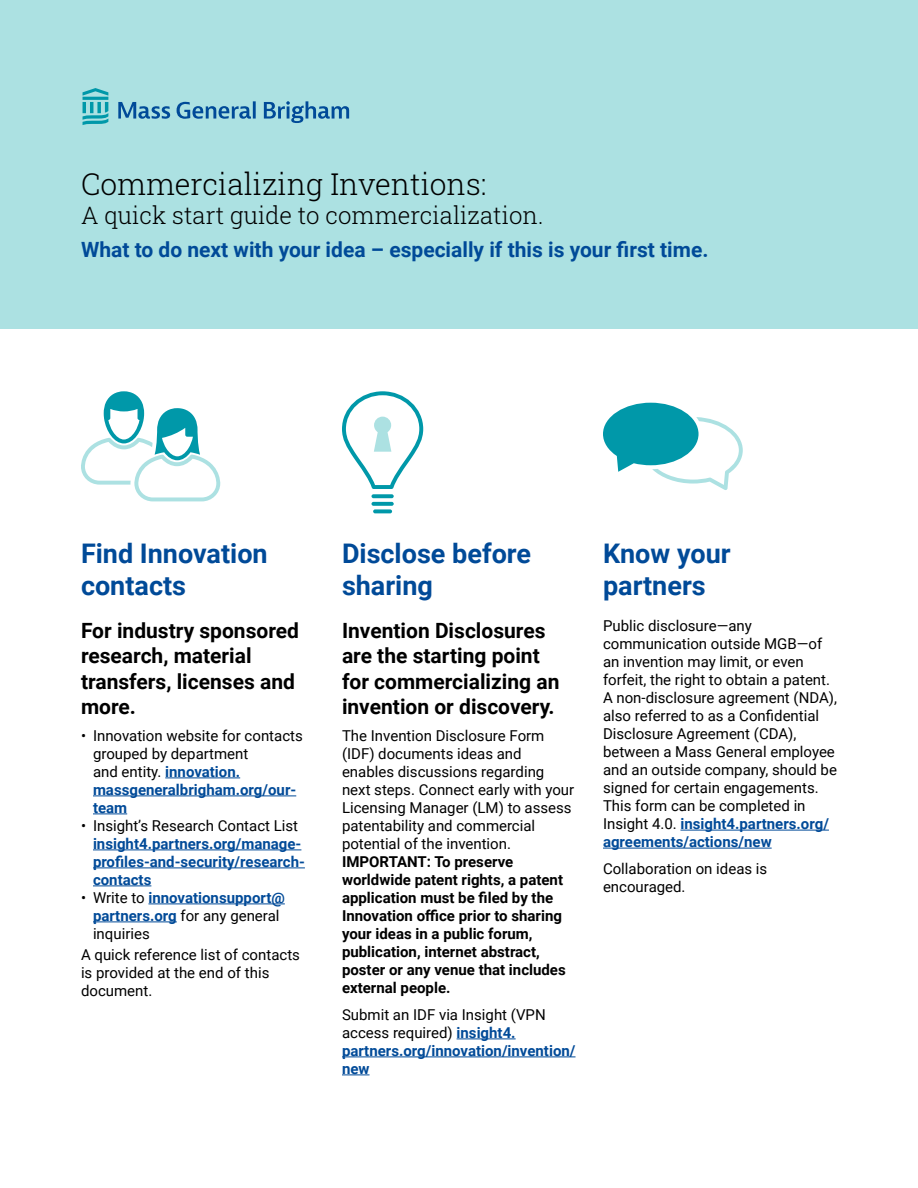
<style>
.page{position:relative;width:918px;height:1188px;background:#fff}
.page>*{position:absolute;margin:0;border:0;box-sizing:border-box;transform-origin:0 0}
.t1{font:300 30px "Roboto Slab";color:#000}
.t2{font:700 27px/32.4px "Roboto";color:#004a98}
.t3{font:300 24px "Roboto Slab";color:#000}
.t4{font:700 21px/25.2px "Roboto";color:#000}
.t5{font:700 21px "Roboto";color:#004a98}
.t6{font:15px/18px "Roboto";color:#000}
.t7{font:700 15px/18px "Roboto";color:#000}
.t8{font:700 15px/18px "Roboto";color:#004a98}
.s1{font-weight:700;color:#004a98}
.s2{font-weight:400;color:#000}
</style>
<div class="page">
<div style="left:0;top:0;width:918px;height:328px;background:#ace1e2"></div>
<hr style="left:165px;top:778px;width:75px;height:1px;background:#004a98">
<hr style="left:93px;top:796px;width:203px;height:1px;background:#004a98">
<hr style="left:93px;top:814px;width:34px;height:1px;background:#004a98">
<hr style="left:93px;top:850px;width:208px;height:1px;background:#004a98">
<hr style="left:93px;top:868px;width:212px;height:1px;background:#004a98">
<hr style="left:93px;top:886px;width:58px;height:1px;background:#004a98">
<hr style="left:148px;top:904px;width:137px;height:1px;background:#004a98">
<hr style="left:93px;top:922px;width:84px;height:1px;background:#004a98">
<svg style="left:81px;top:391px;width:139px;height:110px"></svg>
<hr style="left:457px;top:1039px;width:59px;height:1px;background:#004a98">
<hr style="left:342px;top:1057px;width:234px;height:1px;background:#004a98">
<svg style="left:342px;top:1075px;width:28px;height:1px"></svg>
<svg style="left:342px;top:391px;width:81px;height:98px"></svg>
<svg style="left:372px;top:494px;width:22px;height:4px"></svg>
<svg style="left:372px;top:502px;width:22px;height:4px"></svg>
<svg style="left:373px;top:509px;width:19px;height:4px"></svg>
<hr style="left:680px;top:830px;width:149px;height:1px;background:#004a98">
<hr style="left:603px;top:848px;width:169px;height:1px;background:#004a98">
<svg style="left:603px;top:403px;width:140px;height:87px"></svg>
<svg style="left:118px;top:102px;width:52px;height:17px"></svg>
<svg style="left:177px;top:101px;width:79px;height:18px"></svg>
<svg style="left:264px;top:101px;width:85px;height:22px"></svg>
<svg style="left:83px;top:88px;width:25px;height:37px"></svg>
<h1 class="t1" style="left:81px;top:164px;width:407px">Commercializing Inventions:</h1>
<h3 class="t3" style="left:81px;top:199px;width:464px">A quick start guide to commercialization.</h3>
<h3 class="t5" style="left:81px;top:234px;width:629px">What to do next with your idea – especially if this is your first time.</h3>
<h2 class="t2" style="left:81px;top:536px;width:188px">Find Innovation contacts</h2>
<h3 class="t4" style="left:81px;top:617px;width:220px">For industry sponsored research, material transfers, licenses and more.</h3>
<p class="t6" style="left:93px;top:726px;width:211px;text-indent:-12px">• Innovation website for contacts grouped by department<br>and entity. <span class="s1">innovation. massgeneralbrigham.org/our&shy;team</span></p>
<p class="t6" style="left:81px;top:816px;width:219px">• Insight’s Research Contact List</p>
<p class="t8" style="left:93px;top:834px;width:213px">insight4.partners.org/manage&shy;profiles-and-security/research&shy;contacts</p>
<p class="t6" style="left:93px;top:888px;width:193px;text-indent:-12px">• Write to <span class="s1">innovationsupport@ partners.org</span> for any general inquiries</p>
<p class="t6" style="left:81px;top:945px;width:221px">A quick reference list of contacts is provided at the end of this document.</p>
<h2 class="t2" style="left:342px;top:536px;width:191px">Disclose before sharing</h2>
<h3 class="t4" style="left:342px;top:617px;width:219px">Invention Disclosures are the starting point for commercializing an invention or discovery.</h3>
<p class="t6" style="left:342px;top:726px;width:234px">The Invention Disclosure Form (IDF) documents ideas and enables discussions regarding next steps. Connect early with your<br>Licensing Manager (LM) to assess patentability and commercial potential of the invention.</p>
<p class="t7" style="left:342px;top:852px;width:225px">IMPORTANT: To preserve worldwide patent rights, a patent application must be filed by the<br>Innovation office prior to sharing your ideas in a public forum, publication, internet abstract, poster or any venue that includes external people.</p>
<p class="t8" style="left:342px;top:1005px;width:235px"><span class="s2">Submit an IDF via Insight (VPN access required)</span> insight4. partners.org/innovation/invention/ new</p>
<h2 class="t2" style="left:603px;top:536px;width:129px">Know your partners</h2>
<p class="t6" style="left:603px;top:616px;width:236px">Public disclosure—any communication outside MGB—of an invention may limit, or even forfeit, the right to obtain a patent.<br>A non-disclosure agreement (NDA), also referred to as a Confidential<br>Disclosure Agreement (CDA), between a Mass General employee and an outside company, should be signed for certain engagements.<br>This form can be completed in<br>Insight 4.0. <span class="s1">insight4.partners.org/ agreements/actions/new</span></p>
<p class="t6" style="left:603px;top:859px;width:166px">Collaboration on ideas is encouraged.</p>
</div>
